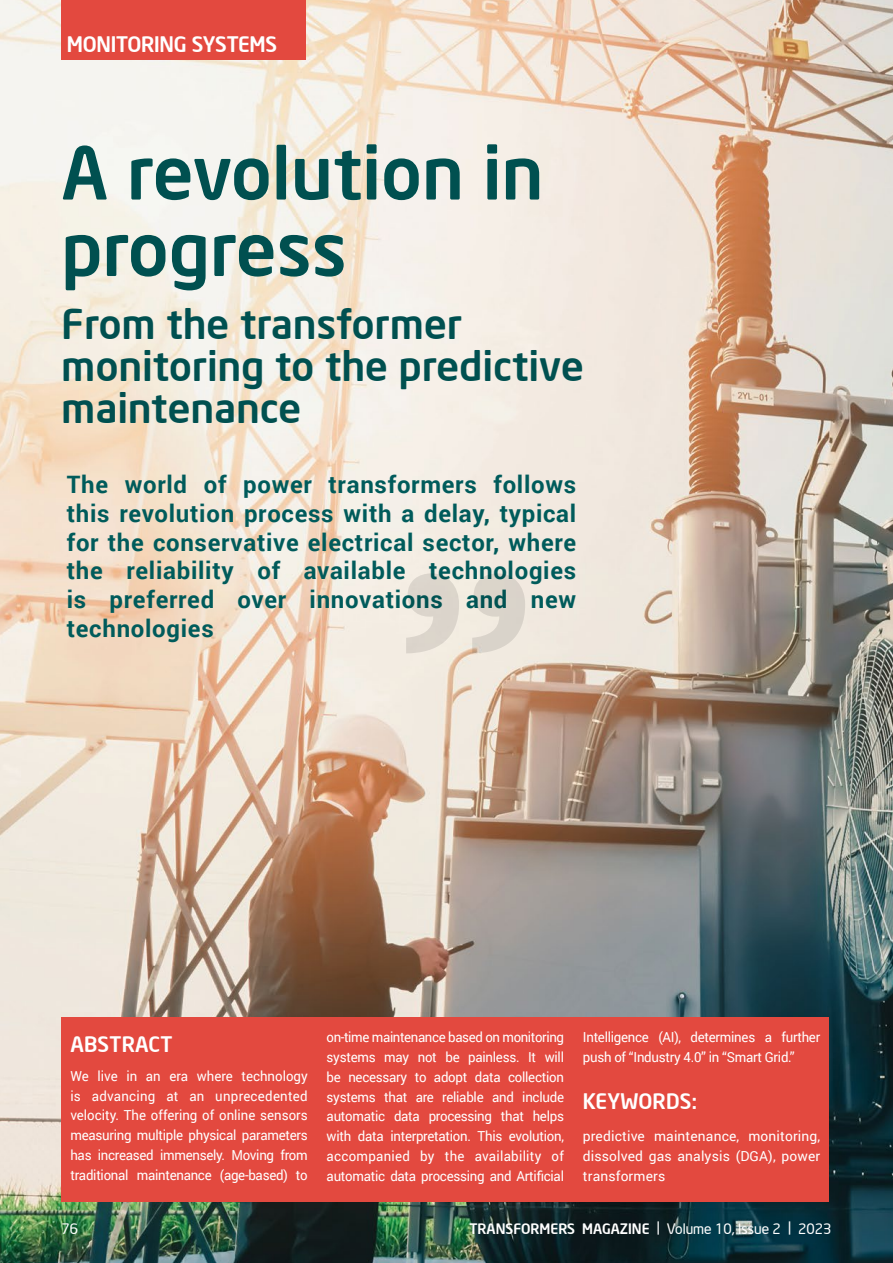
<style>
.page{position:relative;width:893px;height:1263px;background:#fff}
.page>*{position:absolute;margin:0;border:0;box-sizing:border-box;transform-origin:0 0}
.t1{font:500 72px/76.5px "Neo Sans Intel";letter-spacing:.01em;color:#005050}
.t2{font:500 40.5px/42px "Neo Sans Intel";letter-spacing:.01em;color:#005050}
.t3{font:700 24px/28.8px "Roboto";letter-spacing:.03em;color:#005b5b;text-align:justify}
.t4{font:500 21px "Neo Sans Intel";letter-spacing:-.01em;color:#fff}
.t5{font:500 21px "Neo Sans Intel";letter-spacing:.01em;color:#fff}
.t6{font:14.25px "Neo Sans Intel";color:#fff}
.t7{font:13.8px/19.8px "Roboto";letter-spacing:-.02em;color:#fff;text-align:justify;scale:.96 1}
.t8{font:13.8px/19.8px "Roboto";letter-spacing:-.02em;color:#fff;text-align:justify}
.s1{font-weight:500}
</style>
<div class="page">
<img style="left:0;top:0;width:893px;height:1263px">
<div style="left:62px;top:0;width:244px;height:60px;background:#e3493f"></div>
<svg style="left:406px;top:573px;width:119px;height:80px;background:#e3ddd3"></svg>
<div style="left:61px;top:1017px;width:768px;height:185px;background:#e3493f"></div>
<h3 class="t4" style="left:67px;top:31px;width:212px">MONITORING SYSTEMS</h3>
<h1 class="t1" style="left:62px;top:133px;width:483px">A revolution in progress</h1>
<h2 class="t2" style="left:62px;top:302px;width:524px">From the transformer monitoring to the predictive maintenance</h2>
<h3 class="t3" style="left:67px;top:469px;width:511px">The world of power transformers follows this revolution process with a delay, typical for the conservative electrical sector, where the reliability of available technologies is preferred over innovations and new technologies</h3>
<h3 class="t5" style="left:70px;top:1030px;width:104px">ABSTRACT</h3>
<p class="t7" style="left:70px;top:1065px;width:249px">We live in an era where technology is advancing at an unprecedented velocity. The offering of online sensors measuring multiple physical parameters has increased immensely. Moving from traditional maintenance (age-based) to</p>
<p class="t7" style="left:327px;top:1027px;width:249px">on-time maintenance based on monitoring systems may not be painless. It will be necessary to adopt data collection systems that are reliable and include automatic data processing that helps with data interpretation. This evolution, accompanied by the availability of automatic data processing and Artificial</p>
<p class="t7" style="left:583px;top:1027px;width:249px">Intelligence (AI), determines a further push of “Industry 4.0” in “Smart Grid.”</p>
<h3 class="t5" style="left:583px;top:1087px;width:116px">KEYWORDS:</h3>
<p class="t8" style="left:583px;top:1126px;width:239px">predictive maintenance, monitoring, dissolved gas analysis (DGA), power transformers</p>
<p class="t6" style="left:61px;top:1220px;width:18px">76</p>
<p class="t6" style="left:469px;top:1220px;width:363px"><span class="s1">TRANSFORMERS MAGAZINE</span> | Volume 10, Issue 2 | 2023</p>
</div>
